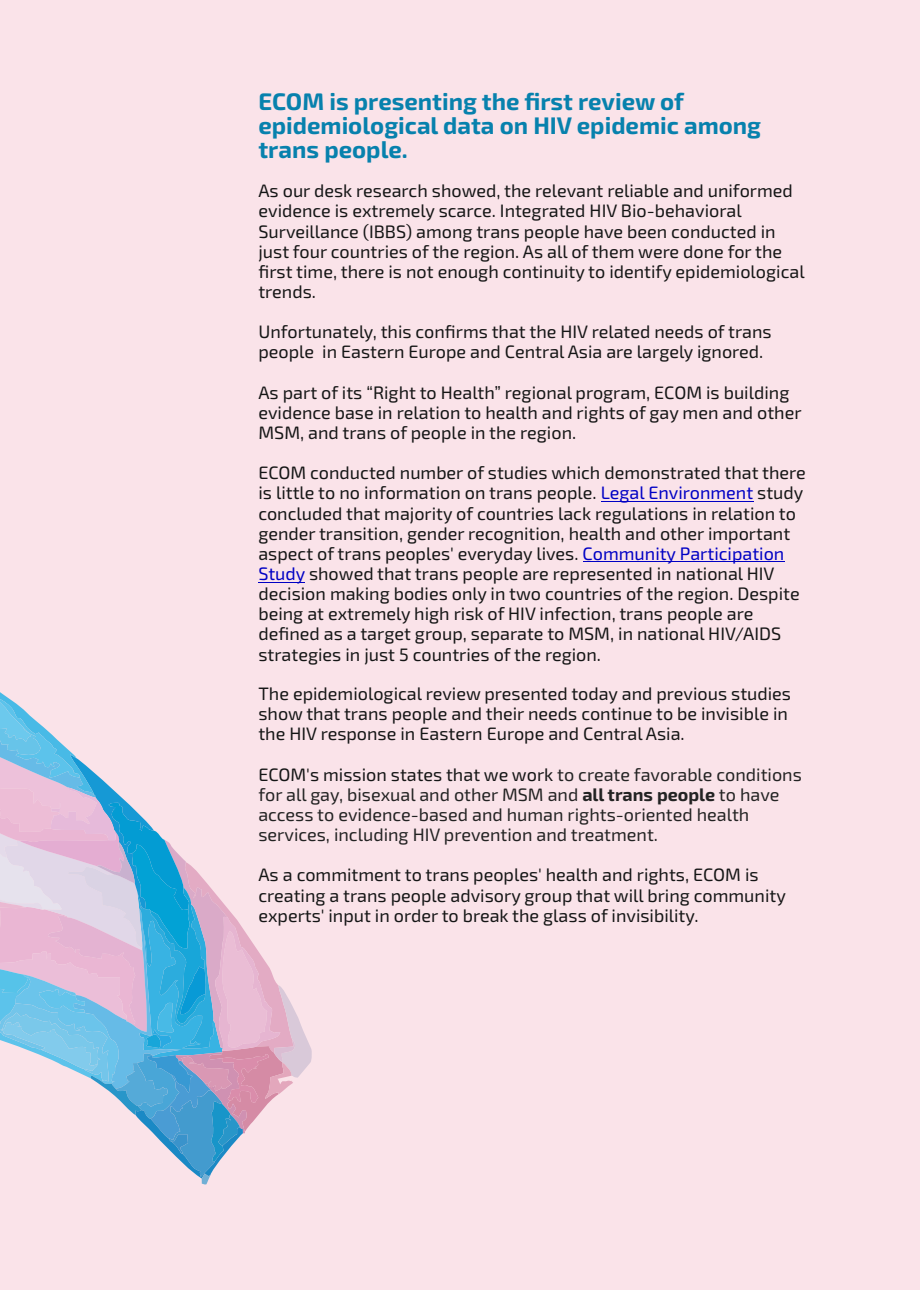
<style>
.page{position:relative;width:920px;height:1290px;background:#fae3e9}
.page>*{position:absolute;margin:0;border:0;box-sizing:border-box;transform-origin:0 0}
.t1{font:700 24px/24px "Exo 2";color:#0781ad}
.t2{font:18px/20.1px "Exo 2";color:#151616}
.t3{font:18px/20.1px "Exo 2";color:#232323}
.s1{color:#0000c4}
.s2{color:#151616}
.s3{font-weight:700}
</style>
<div class="page">
<hr style="left:601px;top:501px;width:152px;height:1px;background:#0000c4">
<hr style="left:583px;top:561px;width:201px;height:1px;background:#0000c4">
<hr style="left:258px;top:582px;width:47px;height:1px;background:#0000c4">
<svg style="left:0;top:692px;width:312px;height:493px"></svg>
<h1 class="t1" style="left:258px;top:92px;width:504px">ECOM is presenting the first review of epidemiological data on HIV epidemic among trans people.</h1>
<p class="t2" style="left:258px;top:183px;width:548px">As our desk research showed, the relevant reliable and uniformed evidence is extremely scarce. Integrated HIV Bio-behavioral Surveillance (IBBS) among trans people have been conducted in just four countries of the region. As all of them were done for the first time, there is not enough continuity to identify epidemiological trends.</p>
<p class="t2" style="left:258px;top:324px;width:515px">Unfortunately, this confirms that the HIV related needs of trans people in Eastern Europe and Central Asia are largely ignored.</p>
<p class="t2" style="left:258px;top:384px;width:545px">As part of its “Right to Health” regional program, ECOM is building evidence base in relation to health and rights of gay men and other<br>MSM, and trans of people in the region.</p>
<p class="t2" style="left:258px;top:465px;width:549px">ECOM conducted number of studies which demonstrated that there is little to no information on trans people. <span class="s1">Legal Environment</span> study concluded that majority of countries lack regulations in relation to gender transition, gender recognition, health and other important aspect of trans peoples' everyday lives. <span class="s1">Community Participation Study</span> showed that trans people are represented in national HIV decision making bodies only in two countries of the region. Despite being at extremely high risk of HIV infection, trans people are defined as a target group, separate to MSM, in national HIV/AIDS strategies in just 5 countries of the region.</p>
<p class="t2" style="left:258px;top:686px;width:534px">The epidemiological review presented today and previous studies show that trans people and their needs continue to be invisible in the HIV response in Eastern Europe and Central Asia.</p>
<p class="t3" style="left:258px;top:766px;width:545px"><span class="s2">ECOM's mission states that we work</span> to create favorable conditions for all gay, bisexual and other MSM and <span class="s3">all trans people</span> to have access to evidence-based and human rights-oriented health services, including HIV prevention and treatment.</p>
<p class="t2" style="left:258px;top:867px;width:529px">As a commitment to trans peoples' health and rights, ECOM is creating a trans people advisory group that will bring community experts' input in order to break the glass of invisibility.</p>
</div>
